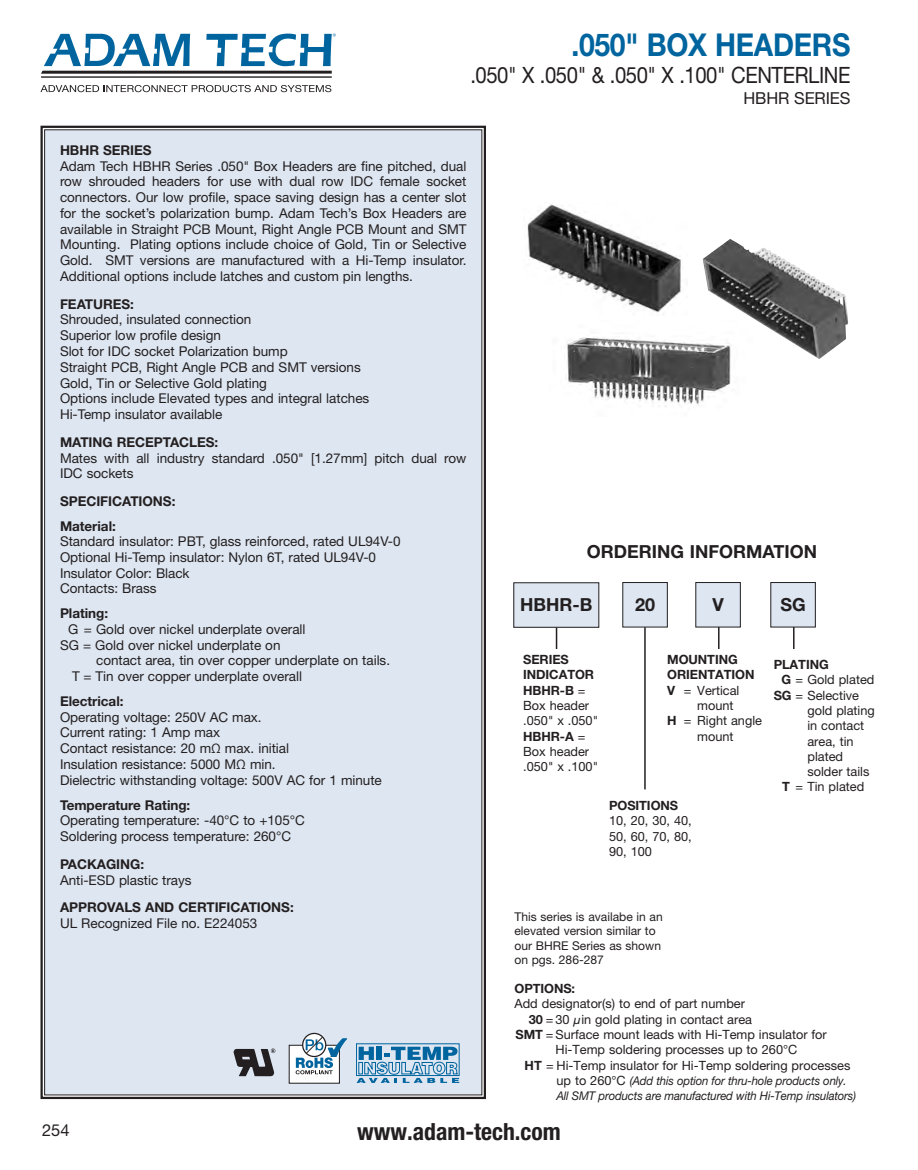
<style>
.page{position:relative;width:918px;height:1170px;background:#fff}
.page>*{position:absolute;margin:0;border:0;box-sizing:border-box;transform-origin:0 0}
.Page_head{font:700 31.5px "Helvetica Neue LT Std";letter-spacing:-.01em;color:#00649e;scale:.9 1}
.t1{font:700 condensed 23.7px "Helvetica Neue LT Std";color:#231f20}
.Page_Subhead{font:22.5px "Helvetica Neue LT Std";letter-spacing:-.02em;color:#231f20;scale:.9 1}
.Order_box_numbers{font:700 18px "Helvetica Neue LT Std";color:#231f20}
.Page_Tertiary_head{font:16.5px "Helvetica Neue LT Std";letter-spacing:-.01em;color:#231f20}
.Section_text{font:13.5px/15.8px "Helvetica Neue LT Std";letter-spacing:-.005em;color:#231f20}
.Section_header{font:700 13.5px "Helvetica Neue LT Std";letter-spacing:-.005em;color:#231f20}
.Section_subheader{font:700 13.5px "Helvetica Neue LT Std";letter-spacing:-.005em;color:#231f20}
.t2{font:12.75px/15.3px "Helvetica Neue LT Std";color:#231f20}
.t3{font:700 12.75px/15.3px "Helvetica Neue LT Std";letter-spacing:-.005em;color:#231f20}
.t4{font:12.15px "Helvetica Neue LT Std";color:#231f20}
.t5{font:italic 12px/15.3px "Helvetica Neue LT Std";letter-spacing:-.015em;color:#231f20;scale:.95 1}
.t6{font:6.6px "Myriad";color:#00649e}
.s1{font-weight:700}
.s2{font-family:"Helvetica LT Std";font-style:italic}
.s3{font-style:normal;font-size:12.75px}
</style>
<div class="page">
<hr style="left:41px;top:76px;width:291px;height:2px;background:#231f20">
<svg style="left:41px;top:33px;width:291px;height:41px"></svg>
<svg style="left:41px;top:85px;width:290px;height:7px"></svg>
<div style="left:40px;top:125px;width:446px;height:975px;background:#dde6f1"></div>
<img style="left:703px;top:239px;width:145px;height:120px">
<img style="left:566px;top:321px;width:186px;height:86px">
<div style="left:514px;top:582px;width:85px;height:45px;background:#dde6f1"></div>
<div style="left:513px;top:582px;width:86px;height:45px;border:1px solid #231f20"></div>
<div style="left:623px;top:582px;width:44px;height:45px;background:#dde6f1"></div>
<div style="left:622px;top:582px;width:46px;height:45px;border:1px solid #231f20"></div>
<div style="left:696px;top:582px;width:44px;height:45px;background:#dde6f1"></div>
<div style="left:695px;top:582px;width:46px;height:45px;border:1px solid #231f20"></div>
<svg style="left:556px;top:627px;width:1px;height:22px"></svg>
<hr style="left:644px;top:627px;width:2px;height:162px;background:#231f20">
<hr style="left:718px;top:627px;width:2px;height:22px;background:#231f20">
<div style="left:771px;top:582px;width:44px;height:45px;background:#dde6f1"></div>
<div style="left:770px;top:582px;width:46px;height:45px;border:1px solid #231f20"></div>
<hr style="left:793px;top:627px;width:2px;height:22px;background:#231f20">
<img style="left:527px;top:204px;width:154px;height:109px">
<div style="left:289px;top:1045px;width:50px;height:38px;background:#fff"></div>
<svg style="left:303px;top:1033px;width:23px;height:23px"></svg>
<div style="left:302px;top:1032px;width:24px;height:25px;border:1px solid #231f20;border-radius:50%"></div>
<svg style="left:296px;top:1036px;width:51px;height:44px"></svg>
<svg style="left:357px;top:1046px;width:102px;height:36px;background:#7dadcd"></svg>
<svg style="left:234px;top:1048px;width:41px;height:28px"></svg>
<p class="t6" style="left:333px;top:33px;width:5px">®</p>
<p class="Page_head" style="left:571px;top:25px;width:312px">.050" BOX HEADERS</p>
<p class="Page_Subhead" style="left:470px;top:61px;width:424px">.050" X .050" &amp; .050" X .100" CENTERLINE</p>
<p class="Page_Tertiary_head" style="left:744px;top:88px;width:108px">HBHR SERIES</p>
<p class="Section_header" style="left:60px;top:142px;width:93px">HBHR SERIES</p>
<p class="Section_text" style="left:60px;top:158px;width:408px;text-align:justify">Adam Tech HBHR Series .050" Box Headers are fine pitched, dual row shrouded headers for use with dual row IDC female socket connectors. Our low profile, space saving design has a center slot for the socket’s polarization bump. Adam Tech’s Box Headers are available in Straight PCB Mount, Right Angle PCB Mount and SMT Mounting. Plating options include choice of Gold, Tin or Selective Gold. SMT versions are manufactured with a Hi-Temp insulator.<br>Additional options include latches and custom pin lengths.</p>
<p class="Section_header" style="left:60px;top:295px;width:75px">FEATURES:</p>
<p class="Section_text" style="left:60px;top:311px;width:193px">Shrouded, insulated connection</p>
<p class="Section_text" style="left:60px;top:327px;width:163px">Superior low profile design</p>
<p class="Section_text" style="left:60px;top:343px;width:229px">Slot for IDC socket Polarization bump</p>
<p class="Section_text" style="left:60px;top:359px;width:302px">Straight PCB, Right Angle PCB and SMT versions</p>
<p class="Section_text" style="left:60px;top:374px;width:209px">Gold, Tin or Selective Gold plating</p>
<p class="Section_text" style="left:60px;top:390px;width:311px">Options include Elevated types and integral latches</p>
<p class="Section_text" style="left:60px;top:406px;width:164px">Hi-Temp insulator available</p>
<p class="Section_header" style="left:60px;top:433px;width:160px">MATING RECEPTACLES:</p>
<p class="Section_text" style="left:60px;top:449px;width:408px">Mates with all industry standard .050" [1.27mm] pitch dual row<br>IDC sockets</p>
<p class="Section_header" style="left:60px;top:493px;width:117px">SPECIFICATIONS:</p>
<p class="Section_subheader" style="left:60px;top:517px;width:57px">Material:</p>
<p class="Section_text" style="left:60px;top:533px;width:342px">Standard insulator: PBT, glass reinforced, rated UL94V-0</p>
<p class="Section_text" style="left:60px;top:548px;width:318px">Optional Hi-Temp insulator: Nylon 6T, rated UL94V-0</p>
<p class="Section_text" style="left:60px;top:564px;width:131px">Insulator Color: Black</p>
<p class="Section_text" style="left:60px;top:580px;width:98px">Contacts: Brass</p>
<p class="Section_subheader" style="left:60px;top:605px;width:50px">Plating:</p>
<p class="Section_text" style="left:68px;top:621px;width:239px">G = Gold over nickel underplate overall</p>
<p class="Section_text" style="left:96px;top:636px;width:295px;text-indent:-36px">SG = Gold over nickel underplate on<br>contact area, tin over copper underplate on tails.</p>
<p class="Section_text" style="left:72px;top:668px;width:231px">T = Tin over copper underplate overall</p>
<p class="Section_subheader" style="left:60px;top:692px;width:65px">Electrical:</p>
<p class="Section_text" style="left:60px;top:708px;width:203px">Operating voltage: 250V AC max.</p>
<p class="Section_text" style="left:60px;top:724px;width:162px">Current rating: 1 Amp max</p>
<p class="Section_text" style="left:60px;top:740px;width:231px">Contact resistance: 20 mΩ max. initial</p>
<p class="Section_text" style="left:60px;top:756px;width:217px">Insulation resistance: 5000 MΩ min.</p>
<p class="Section_text" style="left:60px;top:771px;width:323px">Dielectric withstanding voltage: 500V AC for 1 minute</p>
<p class="Section_subheader" style="left:60px;top:796px;width:132px">Temperature Rating:</p>
<p class="Section_text" style="left:60px;top:812px;width:246px">Operating temperature: -40°C to +105°C</p>
<p class="Section_text" style="left:60px;top:828px;width:233px">Soldering process temperature: 260°C</p>
<p class="Section_header" style="left:60px;top:855px;width:86px">PACKAGING:</p>
<p class="Section_text" style="left:60px;top:871px;width:133px">Anti-ESD plastic trays</p>
<p class="Section_header" style="left:60px;top:899px;width:235px">APPROVALS AND CERTIFICATIONS:</p>
<p class="Section_text" style="left:60px;top:915px;width:199px">UL Recognized File no. E224053</p>
<p class="Order_box_numbers" style="left:587px;top:540px;width:232px">ORDERING INFORMATION</p>
<p class="Order_box_numbers" style="left:520px;top:594px;width:74px">HBHR-B</p>
<p class="Order_box_numbers" style="left:635px;top:593px;width:22px">20</p>
<p class="Order_box_numbers" style="left:712px;top:593px;width:13px">V</p>
<p class="Order_box_numbers" style="left:780px;top:593px;width:27px">SG</p>
<p class="t3" style="left:523px;top:651px;width:72px">SERIES<br>INDICATOR</p>
<p class="t2" style="left:523px;top:682px;width:76px"><span class="s1">HBHR-B</span> =<br>Box header .050" x .050"<br><span class="s1">HBHR-A</span> =<br>Box header .050" x .100"</p>
<p class="t3" style="left:667px;top:651px;width:89px">MOUNTING<br>ORIENTATION</p>
<p class="t2" style="left:697px;top:682px;width:44px;text-indent:-30px"><span class="s1">V</span> = Vertical mount</p>
<p class="t2" style="left:667px;top:713px;width:96px;text-align:center"><span class="s1">H</span> = Right angle mount</p>
<p class="t3" style="left:609px;top:797px;width:71px">POSITIONS</p>
<p class="t2" style="left:609px;top:812px;width:84px;text-align:justify">10, 20, 30, 40, 50, 60, 70, 80, 90, 100</p>
<p class="t3" style="left:774px;top:656px;width:57px">PLATING</p>
<p class="t2" style="left:781px;top:672px;width:95px"><span class="s1">G</span> = Gold plated</p>
<p class="t2" style="left:807px;top:687px;width:69px;text-indent:-34px"><span class="s1">SG</span> = Selective gold plating in contact area, tin plated solder tails</p>
<p class="t2" style="left:782px;top:779px;width:84px"><span class="s1">T</span> = Tin plated</p>
<p class="t4" style="left:514px;top:909px;width:150px">This series is availabe in an</p>
<p class="t4" style="left:514px;top:923px;width:143px">elevated version similar to</p>
<p class="t4" style="left:514px;top:938px;width:148px">our BHRE Series as shown</p>
<p class="t4" style="left:514px;top:952px;width:91px">on pgs. 286-287</p>
<p class="t3" style="left:514px;top:980px;width:62px">OPTIONS:</p>
<p class="t2" style="left:514px;top:996px;width:232px">Add designator(s) to end of part number</p>
<p class="t2" style="left:529px;top:1011px;width:225px"><span class="s1">30</span> =30 <span class="s2">µ</span>in gold plating in contact area</p>
<p class="t2" style="left:556px;top:1026px;width:273px;text-indent:-40px"><span class="s1">SMT</span> =Surface mount leads with Hi-Temp insulator for<br>Hi-Temp soldering processes up to 260°C</p>
<p class="t2" style="left:525px;top:1057px;width:327px"><span class="s1">HT</span> = Hi-Temp insulator for Hi-Temp soldering processes</p>
<p class="t5" style="left:556px;top:1072px;width:317px"><span class="s3">up to 260°C</span> (Add this option for thru-hole products only.<br>All SMT products are manufactured with Hi-Temp insulators)</p>
<p class="Page_Tertiary_head" style="left:42px;top:1119px;width:29px">254</p>
<h2 class="t1" style="left:357px;top:1117px;width:205px">www.adam-tech.com</h2>
</div>
